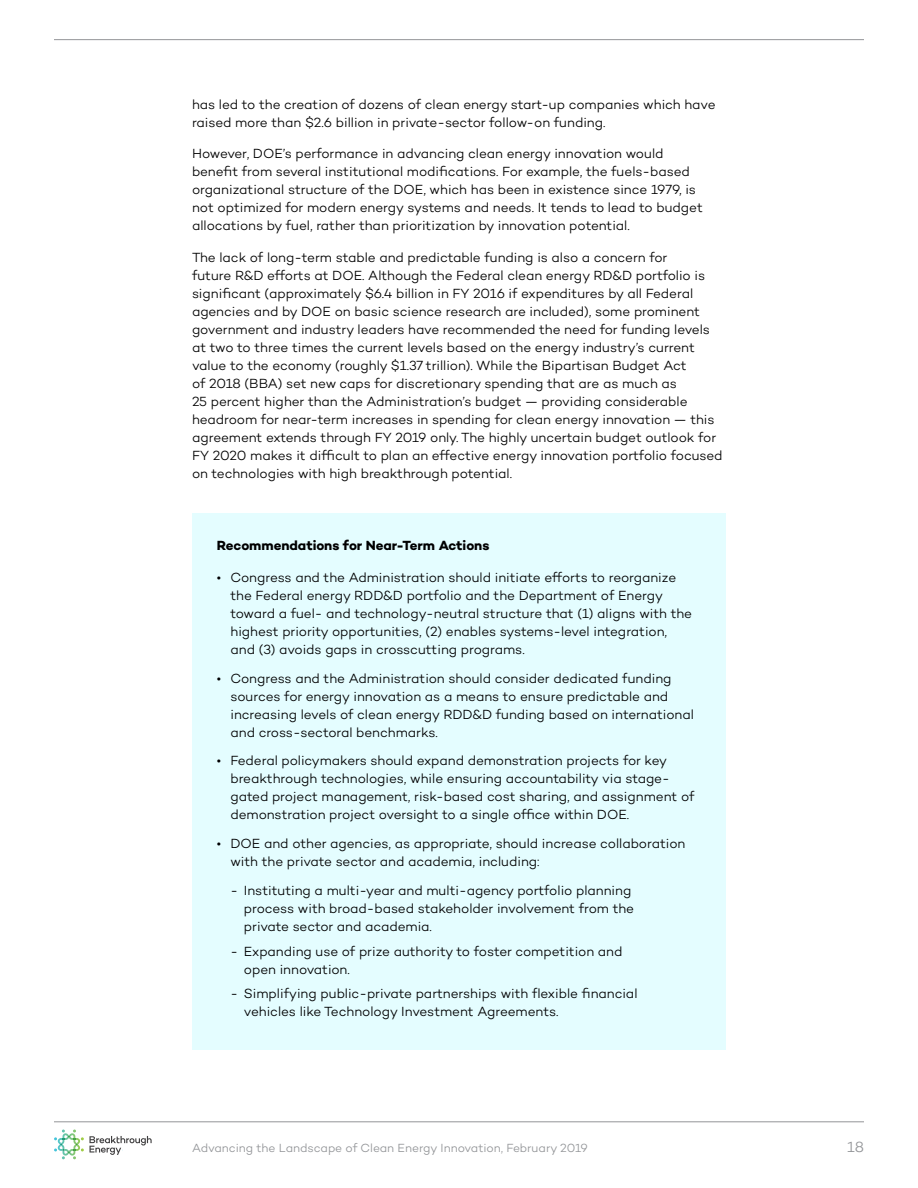
<style>
.page{position:relative;width:918px;height:1188px;background:#fff}
.page>*{position:absolute;margin:0;border:0;box-sizing:border-box;transform-origin:0 0}
.t1{font:300 15px "Campton";color:#939598}
.t2{font:300 13.5px/18px "Campton";letter-spacing:-.005em;color:#000}
.t3{font:700 13.5px "Campton";letter-spacing:-.005em;color:#000}
.t4{font:300 12px "Campton";letter-spacing:-.005em;color:#939598}
</style>
<div class="page">
<hr style="left:54px;top:1121px;width:810px;height:1px;background:#939598">
<hr style="left:54px;top:39px;width:810px;height:1px;background:#939598">
<svg style="left:54px;top:1129px;width:98px;height:31px"></svg>
<div style="left:192px;top:514px;width:534px;height:536px;background:#e4fdff"></div>
<p class="t2" style="left:192px;top:95px;width:525px">has led to the creation of dozens of clean energy start-up companies which have raised more than $2.6 billion in private-sector follow-on funding.</p>
<p class="t2" style="left:192px;top:144px;width:512px">However, DOE’s performance in advancing clean energy innovation would benefit from several institutional modifications. For example, the fuels-based organizational structure of the DOE, which has been in existence since 1979, is not optimized for modern energy systems and needs. It tends to lead to budget allocations by fuel, rather than prioritization by innovation potential.</p>
<p class="t2" style="left:192px;top:248px;width:532px">The lack of long-term stable and predictable funding is also a concern for<br>future R&amp;D efforts at DOE. Although the Federal clean energy RD&amp;D portfolio is significant (approximately $6.4 billion in FY 2016 if expenditures by all Federal agencies and by DOE on basic science research are included), some prominent government and industry leaders have recommended the need for funding levels at two to three times the current levels based on the energy industry’s current value to the economy (roughly $1.37 trillion). While the Bipartisan Budget Act<br>of 2018 (BBA) set new caps for discretionary spending that are as much as<br>25 percent higher than the Administration’s budget — providing considerable headroom for near-term increases in spending for clean energy innovation — this agreement extends through FY 2019 only. The highly uncertain budget outlook for FY 2020 makes it difficult to plan an effective energy innovation portfolio focused on technologies with high breakthrough potential.</p>
<p class="t3" style="left:217px;top:537px;width:274px">Recommendations for Near-Term Actions</p>
<p class="t2" style="left:230px;top:568px;width:463px;text-indent:-14px">• Congress and the Administration should initiate efforts to reorganize the Federal energy RDD&amp;D portfolio and the Department of Energy toward a fuel- and technology-neutral structure that (1) aligns with the highest priority opportunities, (2) enables systems-level integration, and (3) avoids gaps in crosscutting programs.</p>
<p class="t2" style="left:230px;top:669px;width:465px;text-indent:-14px">• Congress and the Administration should consider dedicated funding sources for energy innovation as a means to ensure predictable and increasing levels of clean energy RDD&amp;D funding based on international and cross-sectoral benchmarks.</p>
<p class="t2" style="left:230px;top:752px;width:465px;text-indent:-14px">• Federal policymakers should expand demonstration projects for key breakthrough technologies, while ensuring accountability via stage&shy;gated project management, risk-based cost sharing, and assignment of demonstration project oversight to a single office within DOE.</p>
<p class="t2" style="left:230px;top:834px;width:456px;text-indent:-14px">• DOE and other agencies, as appropriate, should increase collaboration with the private sector and academia, including:</p>
<p class="t2" style="left:244px;top:881px;width:392px;text-indent:-14px">- Instituting a multi-year and multi-agency portfolio planning process with broad-based stakeholder involvement from the private sector and academia.</p>
<p class="t2" style="left:244px;top:942px;width:380px;text-indent:-14px">- Expanding use of prize authority to foster competition and open innovation.</p>
<p class="t2" style="left:244px;top:985px;width:395px;text-indent:-14px">- Simplifying public-private partnerships with flexible financial vehicles like Technology Investment Agreements.</p>
<p class="t4" style="left:192px;top:1141px;width:397px">Advancing the Landscape of Clean Energy Innovation, February 2019</p>
<p class="t1" style="left:847px;top:1138px;width:18px">18</p>
</div>
